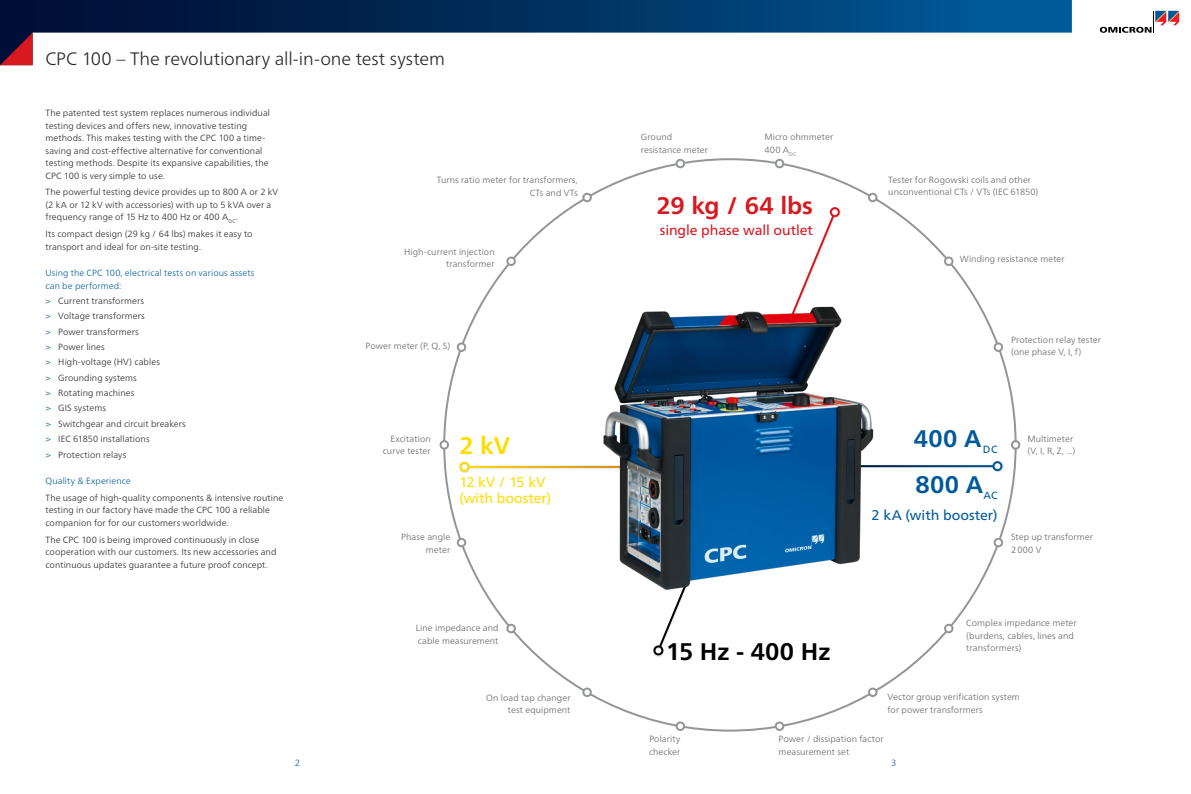
<style>
.page{position:relative;width:1191px;height:794px;background:#fff}
.page>*{position:absolute;margin:0;border:0;box-sizing:border-box;transform-origin:0 0}
.Content_-_Headline_1{font:700 24px "Frutiger Neue LTW1 G";color:#d71920}
.Content_-_Headline_1-2{font:700 24px "Frutiger Neue LTW1 G";color:#000}
.Table_-_Content{font:700 24px "Frutiger Neue LTW1 G";letter-spacing:.015em;color:#00599a}
.Content_-_Headline_1-3{font:700 24px "Frutiger Neue LTW1 G";color:#fd0}
.Content_-_Page_Headl{font:300 18px "Frutiger Neue LTW1 G";letter-spacing:-.01em;color:#292829}
.Content_-_Headline_1-4{font:14px/16px "Frutiger Neue LTW1 G";letter-spacing:-.005em;color:#fd0}
.Content_-_Headline_1-5{font:14px "Frutiger Neue LTW1 G";letter-spacing:-.005em;color:#d71920}
.Table_-_Content-2{font:14px "Frutiger Neue LTW1 G";letter-spacing:-.005em;color:#00599a}
.Table_-_Content-3{font:10.5px "Frutiger Neue LTW1 G";color:#00599a}
.Content_-_Normal{font:300 9px/12.5px "Frutiger Neue LTW1 G";letter-spacing:.01em;color:#292829}
.Content_-_Normal-2{font:300 9px/12.5px "Frutiger Neue LTW1 G";letter-spacing:.01em;color:#636466}
.Content_-_Headline_2{font:300 9px/12.5px "Frutiger Neue LTW1 G";letter-spacing:.01em;color:#005e9d}
.t1{font:300 9px "Frutiger Neue LTW1 G";color:#00599a}
.s1{font-size:9.5px;color:#005e9d}
.s2{font-style:inherit}
</style>
<div class="page">
<svg style="left:0;top:0;width:1071px;height:33px;background:#023464"></svg>
<svg style="left:0;top:33px;width:33px;height:32px"></svg>
<svg style="left:1099px;top:11px;width:80px;height:22px"></svg>
<svg style="left:675px;top:159px;width:10px;height:10px"></svg>
<svg style="left:774px;top:721px;width:10px;height:10px"></svg>
<svg style="left:580px;top:192px;width:12px;height:11px"></svg>
<svg style="left:866px;top:687px;width:11px;height:10px"></svg>
<svg style="left:504px;top:254px;width:13px;height:14px"></svg>
<svg style="left:942px;top:621px;width:12px;height:14px"></svg>
<svg style="left:456px;top:340px;width:11px;height:14px"></svg>
<svg style="left:993px;top:536px;width:10px;height:13px"></svg>
<div style="left:439px;top:440px;width:10px;height:9px;border:2px solid #939598;border-radius:50%"></div>
<div style="left:1010px;top:440px;width:10px;height:9px;border:2px solid #939598;border-radius:50%"></div>
<svg style="left:456px;top:538px;width:11px;height:10px"></svg>
<svg style="left:993px;top:343px;width:10px;height:10px"></svg>
<svg style="left:505px;top:623px;width:13px;height:12px"></svg>
<svg style="left:943px;top:256px;width:12px;height:12px"></svg>
<svg style="left:580px;top:687px;width:14px;height:11px"></svg>
<svg style="left:865px;top:192px;width:14px;height:11px"></svg>
<svg style="left:773px;top:158px;width:13px;height:11px"></svg>
<svg style="left:674px;top:721px;width:12px;height:10px"></svg>
<svg style="left:653px;top:590px;width:33px;height:67px"></svg>
<svg style="left:799px;top:207px;width:42px;height:88px"></svg>
<div style="left:458px;top:461px;width:168px;height:13px;background:#000;opacity:.15"></div>
<hr style="left:468px;top:466px;width:156px;height:2px;background:#fff">
<div style="left:459px;top:462px;width:10px;height:10px;border:2px solid #fff;border-radius:50%"></div>
<div style="left:854px;top:460px;width:150px;height:13px;background:#000;opacity:.15"></div>
<hr style="left:855px;top:465px;width:138px;height:2px;background:#fff">
<div style="left:992px;top:461px;width:10px;height:10px;border:2px solid #fff;border-radius:50%"></div>
<img style="left:590px;top:295px;width:295px;height:295px">
<p class="Content_-_Page_Headl" style="left:45px;top:48px;width:401px">CPC 100 – The revolutionary all-in-one test system</p>
<p class="Content_-_Normal" style="left:46px;top:107px;width:226px">The patented test system replaces numerous individual testing devices and offers new, innovative testing methods. This makes testing with the CPC 100 a time&shy;saving and cost-effective alternative for conventional testing methods. Despite its expansive capabilities, the CPC 100 is very simple to use.</p>
<p class="Content_-_Normal" style="left:46px;top:186px;width:234px">The powerful testing device provides up to 800 A or 2 kV (2 kA or 12 kV with accessories) with up to 5 kVA over a frequency range of 15 Hz to 400 Hz or 400 A<sub>DC</sub>.</p>
<p class="Content_-_Normal" style="left:46px;top:228px;width:208px">Its compact design (29 kg / 64 lbs) makes it easy to transport and ideal for on-site testing.</p>
<p class="Content_-_Headline_2" style="left:46px;top:267px;width:210px">Using the CPC 100, electrical tests on various assets can be performed:</p>
<p class="Content_-_Normal" style="left:46px;top:295px;width:100px"><span class="s1">&gt;</span> Current transformers</p>
<p class="Content_-_Normal" style="left:46px;top:310px;width:101px"><span class="s1">&gt;</span> Voltage transformers</p>
<p class="Content_-_Normal" style="left:46px;top:325px;width:95px"><span class="s1">&gt;</span> Power transformers</p>
<p class="Content_-_Normal" style="left:46px;top:341px;width:61px"><span class="s1">&gt;</span> Power lines</p>
<p class="Content_-_Normal" style="left:46px;top:356px;width:116px"><span class="s1">&gt;</span> High-voltage (HV) cables</p>
<p class="Content_-_Normal" style="left:46px;top:371px;width:93px"><span class="s1">&gt;</span> Grounding systems</p>
<p class="Content_-_Normal" style="left:46px;top:387px;width:90px"><span class="s1">&gt;</span> Rotating machines</p>
<p class="Content_-_Normal" style="left:46px;top:402px;width:62px"><span class="s1">&gt;</span> GIS systems</p>
<p class="Content_-_Normal" style="left:46px;top:417px;width:142px"><span class="s1">&gt;</span> Switchgear and circuit breakers</p>
<p class="Content_-_Normal" style="left:46px;top:433px;width:106px"><span class="s1">&gt;</span> IEC 61850 installations</p>
<p class="Content_-_Normal" style="left:46px;top:448px;width:82px"><span class="s1">&gt;</span> Protection relays</p>
<p class="Content_-_Headline_2" style="left:46px;top:475px;width:87px">Quality &amp; Experience</p>
<p class="Content_-_Normal" style="left:46px;top:491px;width:239px">The usage of high-quality components &amp; intensive routine testing in our factory have made the CPC 100 a reliable companion for for our customers worldwide.</p>
<p class="Content_-_Normal" style="left:46px;top:533px;width:232px">The CPC 100 is being improved continuously in close cooperation with our customers. Its new accessories and continuous updates guarantee a future proof concept.</p>
<p class="Content_-_Normal-2" style="left:641px;top:131px;width:69px">Ground resistance meter</p>
<p class="Content_-_Normal-2" style="left:764px;top:131px;width:70px">Micro ohmmeter<br>400 A<sub>DC</sub></p>
<p class="Content_-_Normal-2" style="left:437px;top:174px;width:142px;text-align:right">Turns ratio meter for transformers,<br>CTs and VTs</p>
<p class="Content_-_Normal-2" style="left:888px;top:173px;width:151px">Tester for Rogowski coils and other unconventional CTs / VTs (IEC 61850)</p>
<p class="Content_-_Headline_1" style="left:656px;top:191px;width:158px">29 <span class="s2">kg</span> / 64 <span class="s2">lbs</span></p>
<p class="Content_-_Headline_1-5" style="left:660px;top:219px;width:155px">single phase wall outlet</p>
<p class="Content_-_Normal-2" style="left:404px;top:245px;width:92px;text-align:right">High-current injection transformer</p>
<p class="Content_-_Normal-2" style="left:960px;top:252px;width:106px">Winding resistance meter</p>
<p class="Content_-_Normal-2" style="left:1011px;top:333px;width:91px">Protection relay tester (one phase V, I, f)</p>
<p class="Content_-_Normal-2" style="left:365px;top:339px;width:86px">Power meter (P, Q, S)</p>
<p class="Table_-_Content" style="left:914px;top:424px;width:69px">400 A</p>
<p class="Content_-_Normal-2" style="left:1027px;top:432px;width:50px">Multimeter (V, I, R, Z, ...)</p>
<p class="Content_-_Normal-2" style="left:383px;top:432px;width:49px;text-align:right">Excitation curve tester</p>
<p class="Content_-_Headline_1-3" style="left:459px;top:431px;width:52px"><span class="s2">2</span> kV</p>
<p class="Content_-_Headline_1-4" style="left:459px;top:473px;width:93px"><span class="s2">12</span> kV / 15 kV (with booster)</p>
<p class="Table_-_Content-3" style="left:982px;top:442px;width:16px">DC</p>
<p class="Table_-_Content" style="left:915px;top:471px;width:69px">800 A</p>
<p class="Table_-_Content-3" style="left:983px;top:488px;width:15px">AC</p>
<p class="Table_-_Content-2" style="left:871px;top:504px;width:127px">2 kA (with booster)</p>
<p class="Content_-_Normal-2" style="left:1011px;top:531px;width:83px">Step up transformer<br>2000 V</p>
<p class="Content_-_Normal-2" style="left:401px;top:531px;width:50px;text-align:right">Phase angle meter</p>
<p class="Content_-_Normal-2" style="left:416px;top:622px;width:84px">Line impedance and cable measurement</p>
<p class="Content_-_Normal-2" style="left:486px;top:691px;width:86px;text-align:right">On load tap changer test equipment</p>
<p class="Content_-_Headline_1-2" style="left:666px;top:637px;width:166px">15 <span class="s2">Hz</span> - 400 <span class="s2">Hz</span></p>
<p class="Content_-_Normal-2" style="left:966px;top:617px;width:112px">Complex impedance meter (burdens, cables, lines and transformers)</p>
<p class="Content_-_Normal-2" style="left:887px;top:690px;width:134px">Vector group verification system for power transformers</p>
<p class="Content_-_Normal-2" style="left:649px;top:732px;width:33px">Polarity checker</p>
<p class="Content_-_Normal-2" style="left:778px;top:732px;width:107px">Power / dissipation factor measurement set</p>
<p class="t1" style="left:295px;top:757px;width:7px">2</p>
<p class="t1" style="left:891px;top:757px;width:7px">3</p>
</div>
